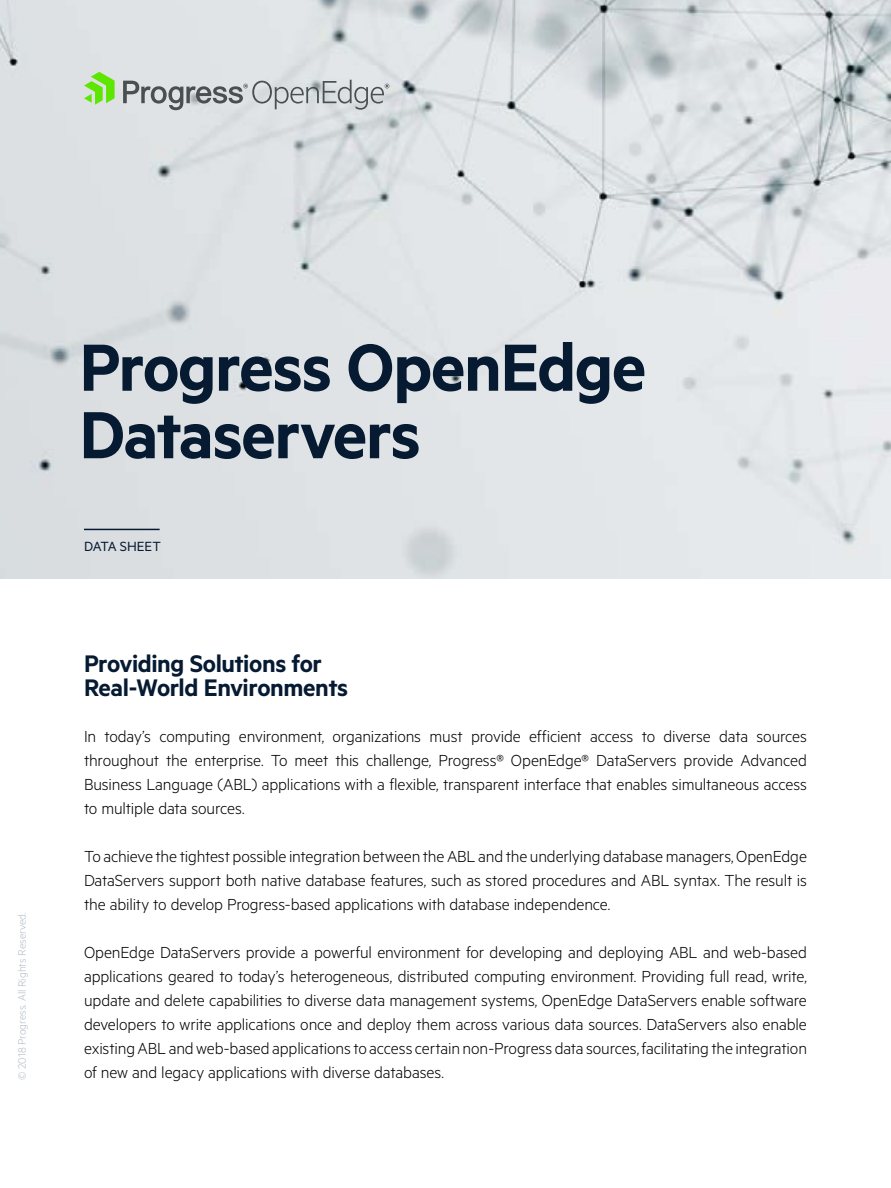
<style>
.page{position:relative;width:891px;height:1188px;background:#fff}
.page>*{position:absolute;margin:0;border:0;box-sizing:border-box;transform-origin:0 0}
.t1{font:600 75px/67.5px "Metric";letter-spacing:-.02em;color:#061a32}
.t2{font:600 27px/24px "Metric";letter-spacing:-.015em;color:#061a32}
.t3{font:300 18px/24px "Metric";letter-spacing:-.01em;color:#000;text-align:justify}
.t4{font:15px "Metric";letter-spacing:-.01em;color:#061a32}
.t5{font:300 12px "Metric";color:#b4bdc6}
</style>
<div class="page">
<img style="left:0;top:0;width:891px;height:579px">
<hr style="left:84px;top:529px;width:76px;height:1px;background:#061a32">
<svg style="left:84px;top:72px;width:31px;height:33px"></svg>
<svg style="left:123px;top:80px;width:266px;height:30px;background:#b9bec1"></svg>
<p class="t5" style="left:15px;top:1080px;width:169px;rotate:-90deg">© 2018 Progress. All Rights Reserved.</p>
<h1 class="t1" style="left:80px;top:331px;width:568px">Progress OpenEdge<br>Dataservers</h1>
<p class="t4" style="left:84px;top:538px;width:78px">DATA SHEET</p>
<h2 class="t2" style="left:84px;top:651px;width:266px">Providing Solutions for<br>Real-World Environments</h2>
<p class="t3" style="left:84px;top:723px;width:725px">In today’s computing environment, organizations must provide efficient access to diverse data sources throughout the enterprise. To meet this challenge, Progress® OpenEdge® DataServers provide Advanced Business Language (ABL) applications with a flexible, transparent interface that enables simultaneous access to multiple data sources.</p>
<p class="t3" style="left:84px;top:843px;width:725px">To achieve the tightest possible integration between the ABL and the underlying database managers, OpenEdge DataServers support both native database features, such as stored procedures and ABL syntax. The result is the ability to develop Progress-based applications with database independence.</p>
<p class="t3" style="left:84px;top:939px;width:725px">OpenEdge DataServers provide a powerful environment for developing and deploying ABL and web-based applications geared to today’s heterogeneous, distributed computing environment. Providing full read, write, update and delete capabilities to diverse data management systems, OpenEdge DataServers enable software developers to write applications once and deploy them across various data sources. DataServers also enable existing ABL and web-based applications to access certain non-Progress data sources, facilitating the integration</p>
<p class="t3" style="left:84px;top:1059px;width:361px">of new and legacy applications with diverse databases.</p>
</div>
